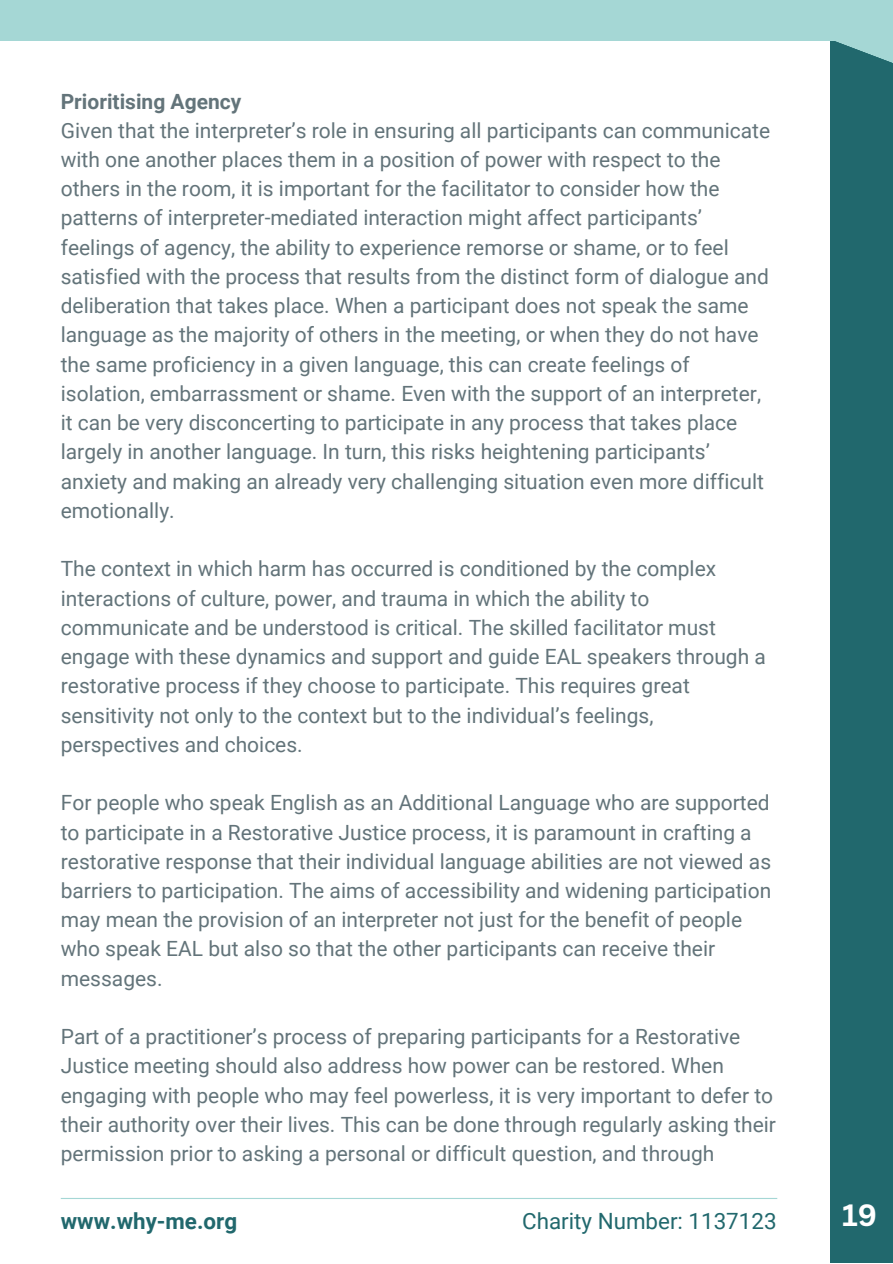
<style>
.page{position:relative;width:893px;height:1264px;background:#fff}
.page>*{position:absolute;margin:0;border:0;box-sizing:border-box;transform-origin:0 0}
.t1{font:700 30px "Canva Sans";color:#fff}
.t2{font:22.35px "Roboto";color:#21686d}
.t3{font:700 22.35px "Roboto";color:#21686d}
.t4{font:21px/29.2px "Roboto";color:#63747a}
.t5{font:700 21px "Roboto";color:#63747a}
</style>
<div class="page">
<div style="left:830px;top:0;width:62px;height:1262px;background:#21686d"></div>
<div style="left:0;top:0;width:892px;height:40px;background:#a5d7d5"></div>
<svg style="left:828px;top:40px;width:64px;height:23px"></svg>
<hr style="left:61px;top:1197px;width:716px;height:1px;background:#a5d7d5">
<p class="t5" style="left:61px;top:89px;width:182px">Prioritising Agency</p>
<p class="t4" style="left:61px;top:116px;width:710px">Given that the interpreter’s role in ensuring all participants can communicate with one another places them in a position of power with respect to the others in the room, it is important for the facilitator to consider how the patterns of interpreter-mediated interaction might affect participants’ feelings of agency, the ability to experience remorse or shame, or to feel satisfied with the process that results from the distinct form of dialogue and deliberation that takes place. When a participant does not speak the same language as the majority of others in the meeting, or when they do not have the same proficiency in a given language, this can create feelings of isolation, embarrassment or shame. Even with the support of an interpreter, it can be very disconcerting to participate in any process that takes place largely in another language. In turn, this risks heightening participants’ anxiety and making an already very challenging situation even more difficult emotionally.</p>
<p class="t4" style="left:61px;top:554px;width:706px">The context in which harm has occurred is conditioned by the complex interactions of culture, power, and trauma in which the ability to communicate and be understood is critical. The skilled facilitator must engage with these dynamics and support and guide EAL speakers through a restorative process if they choose to participate. This requires great sensitivity not only to the context but to the individual’s feelings, perspectives and choices.</p>
<p class="t4" style="left:61px;top:788px;width:712px">For people who speak English as an Additional Language who are supported to participate in a Restorative Justice process, it is paramount in crafting a restorative response that their individual language abilities are not viewed as barriers to participation. The aims of accessibility and widening participation may mean the provision of an interpreter not just for the benefit of people who speak EAL but also so that the other participants can receive their messages.</p>
<p class="t4" style="left:61px;top:1022px;width:716px">Part of a practitioner’s process of preparing participants for a Restorative Justice meeting should also address how power can be restored. When engaging with people who may feel powerless, it is very important to defer to their authority over their lives. This can be done through regularly asking their permission prior to asking a personal or difficult question, and through</p>
<p class="t3" style="left:61px;top:1207px;width:178px">www.why-me.org</p>
<p class="t2" style="left:522px;top:1207px;width:256px">Charity Number: 1137123</p>
<p class="t1" style="left:842px;top:1194px;width:37px">19</p>
</div>
